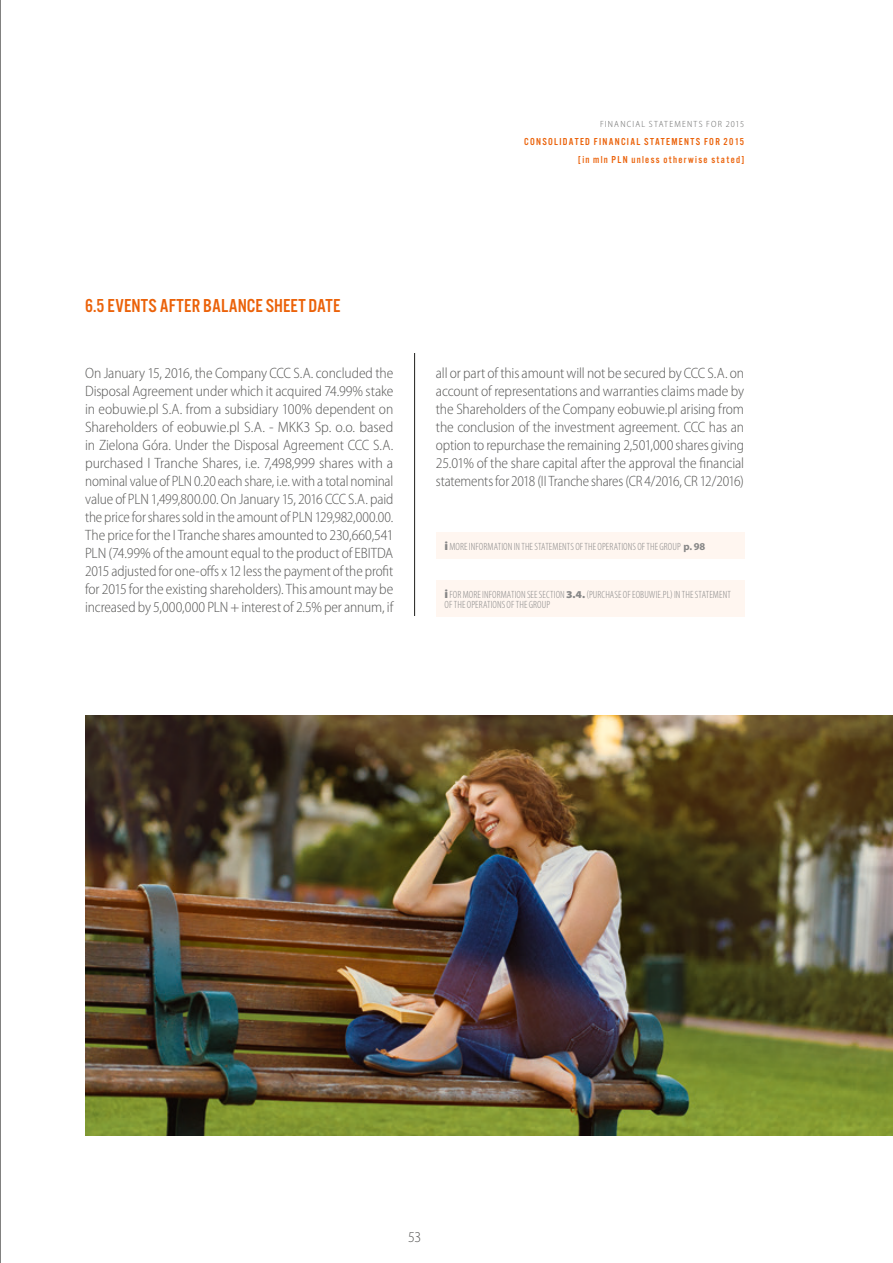
<style>
.page{position:relative;width:893px;height:1263px;background:#fff}
.page>*{position:absolute;margin:0;border:0;box-sizing:border-box;transform-origin:0 0}
.t1{font:19.5px "Alternate Got No 3 DOT";letter-spacing:.01em;color:#eb620a}
.t2{font:300 semi-condensed 15px/18px "Myriad Pro";letter-spacing:-.01em;color:#575756;text-align:justify}
.t3{font:300 condensed 10.5px/10.5px "Myriad Pro";letter-spacing:.01em;color:#878787}
.t4{font:10.5px/18px "Alternate Got No 3 DOT";letter-spacing:.125em;color:#eb620a;text-align:right}
.t5{font:300 semi-condensed 9px "Myriad Pro";letter-spacing:.135em;color:#646463}
.s1{font-weight:900;font-stretch:semi-expanded;font-size:12px}
.s2{font-weight:700;font-stretch:normal}
.s3{font-weight:900;font-stretch:semi-expanded}
</style>
<div class="page">
<hr style="left:414px;top:298px;width:1px;height:837px;background:#1d1d1b">
<hr style="left:0;top:0;width:1px;height:1263px;background:#575756">
<div style="left:85px;top:298px;width:659px;height:55px;background:#fff"></div>
<img style="left:85px;top:715px;width:808px;height:420px">
<div style="left:436px;top:532px;width:308px;height:26px;background:#fff6f0"></div>
<div style="left:436px;top:580px;width:308px;height:37px;background:#fff6f0"></div>
<h1 class="t1" style="left:85px;top:296px;width:257px">6.5 EVENTS AFTER BALANCE SHEET DATE</h1>
<p class="t5" style="left:600px;top:118px;width:146px">FINANCIAL STATEMENTS FOR 2015</p>
<p class="t4" style="left:524px;top:132px;width:222px">CONSOLIDATED FINANCIAL STATEMENTS FOR 2015 [in mln PLN unless otherwise stated]</p>
<p class="t2" style="left:85px;top:364px;width:310px">On January 15, 2016, the Company CCC S.A. concluded the Disposal Agreement under which it acquired 74.99% stake in eobuwie.pl S.A. from a subsidiary 100% dependent on Shareholders of eobuwie.pl S.A. - MKK3 Sp. o.o. based in Zielona Góra. Under the Disposal Agreement CCC S.A. purchased I Tranche Shares, i.e. 7,498,999 shares with a nominal value of PLN 0.20 each share, i.e. with a total nominal value of PLN 1,499,800.00. On January 15, 2016 CCC S.A. paid the price for shares sold in the amount of PLN 129,982,000.00.<br>The price for the I Tranche shares amounted to 230,660,541<br>PLN (74.99% of the amount equal to the product of EBITDA 2015 adjusted for one-offs x 12 less the payment of the profit for 2015 for the existing shareholders). This amount may be increased by 5,000,000 PLN + interest of 2.5% per annum, if</p>
<p class="t2" style="left:436px;top:364px;width:310px">all or part of this amount will not be secured by CCC S.A. on account of representations and warranties claims made by the Shareholders of the Company eobuwie.pl arising from the conclusion of the investment agreement. CCC has an option to repurchase the remaining 2,501,000 shares giving 25.01% of the share capital after the approval the financial statements for 2018 (II Tranche shares (CR 4/2016, CR 12/2016)</p>
<p class="t3" style="left:445px;top:541px;width:262px"><span class="s1">i</span> MORE INFORMATION IN THE STATEMENTS OF THE OPERATIONS OF THE GROUP <span class="s2">p. 98</span></p>
<p class="t3" style="left:445px;top:589px;width:288px"><span class="s1">i</span> FOR MORE INFORMATION SEE SECTION <span class="s3">3.4.</span> (PURCHASE OF EOBUWIE.PL) IN THE STATEMENT<br>OF THE OPERATIONS OF THE GROUP</p>
<p class="t2" style="left:408px;top:1228px;width:15px">53</p>
</div>
